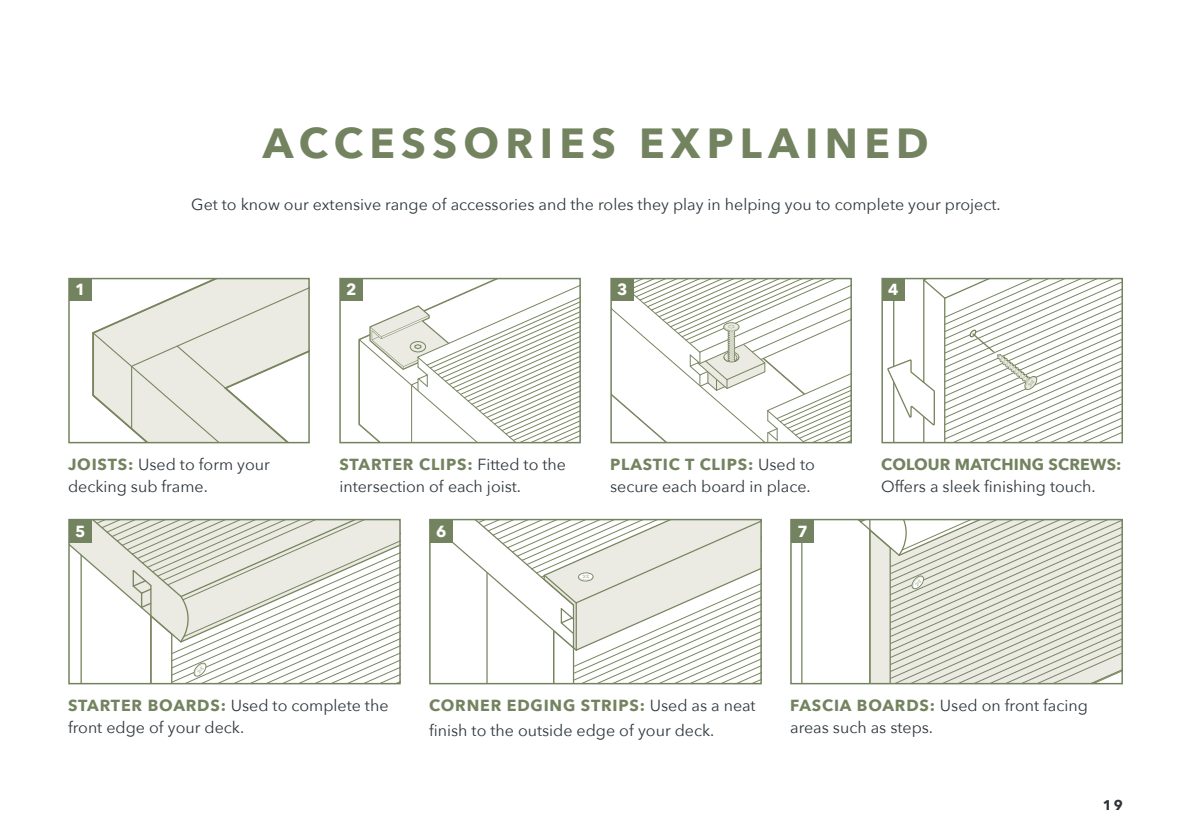
<style>
.page{position:relative;width:1191px;height:840px;background:#fff}
.page>*{position:absolute;margin:0;border:0;box-sizing:border-box;transform-origin:0 0}
.t1{font:700 42px "Avenir Next";letter-spacing:.15em;color:#73835f}
.t2{font:16px/22px "Avenir Next";color:#2e363c}
.t3{font:700 16px "Avenir Next";letter-spacing:.01em;color:#73835f}
.t4{font:700 16px "Avenir Next";color:#fff}
.t5{font:700 14px "Avenir Next";color:#2e363c}
.s1{font-weight:700;color:#73835f}
</style>
<div class="page">
<svg style="left:92px;top:281px;width:215px;height:159px"></svg>
<hr style="left:131px;top:366px;width:1px;height:62px;background:#78855f">
<div style="left:68px;top:278px;width:242px;height:165px;border:2px solid #73835f"></div>
<svg style="left:71px;top:521px;width:327px;height:160px"></svg>
<div style="left:68px;top:518px;width:333px;height:166px;border:2px solid #73835f"></div>
<svg style="left:358px;top:281px;width:220px;height:159px"></svg>
<hr style="left:411px;top:385px;width:1px;height:57px;background:#78855f">
<div style="left:339px;top:278px;width:242px;height:165px;border:2px solid #73835f"></div>
<svg style="left:432px;top:521px;width:327px;height:160px"></svg>
<div style="left:429px;top:518px;width:333px;height:166px;border:2px solid #73835f"></div>
<svg style="left:613px;top:281px;width:236px;height:159px"></svg>
<div style="left:610px;top:278px;width:242px;height:165px;border:2px solid #73835f"></div>
<svg style="left:793px;top:521px;width:327px;height:160px"></svg>
<div style="left:790px;top:518px;width:333px;height:166px;border:2px solid #73835f"></div>
<svg style="left:887px;top:281px;width:233px;height:159px"></svg>
<div style="left:881px;top:278px;width:242px;height:165px;border:2px solid #73835f"></div>
<div style="left:69px;top:278px;width:23px;height:23px;background:#73835f"></div>
<div style="left:340px;top:278px;width:23px;height:23px;background:#73835f"></div>
<div style="left:611px;top:278px;width:23px;height:23px;background:#73835f"></div>
<div style="left:882px;top:278px;width:22px;height:23px;background:#73835f"></div>
<div style="left:69px;top:519px;width:23px;height:23px;background:#73835f"></div>
<div style="left:430px;top:519px;width:22px;height:23px;background:#73835f"></div>
<div style="left:791px;top:519px;width:23px;height:23px;background:#73835f"></div>
<h1 class="t1" style="left:263px;top:107px;width:667px">ACCESSORIES EXPLAINED</h1>
<p class="t2" style="left:191px;top:192px;width:811px">Get to know our extensive range of accessories and the roles they play in helping you to complete your project.</p>
<p class="t4" style="left:75px;top:276px;width:12px">1</p>
<p class="t4" style="left:346px;top:276px;width:12px">2</p>
<p class="t4" style="left:617px;top:276px;width:12px">3</p>
<p class="t4" style="left:888px;top:276px;width:12px">4</p>
<p class="t2" style="left:68px;top:452px;width:203px"><span class="s1">JOISTS:</span> Used to form your decking sub frame.</p>
<p class="t2" style="left:339px;top:452px;width:228px"><span class="s1">STARTER CLIPS:</span> Fitted to the intersection of each joist.</p>
<p class="t2" style="left:610px;top:452px;width:206px"><span class="s1">PLASTIC T CLIPS:</span> Used to secure each board in place.</p>
<p class="t3" style="left:881px;top:450px;width:242px">COLOUR MATCHING SCREWS:</p>
<p class="t2" style="left:881px;top:474px;width:216px">Offers a sleek finishing touch.</p>
<p class="t4" style="left:75px;top:517px;width:12px">5</p>
<p class="t4" style="left:436px;top:517px;width:12px">6</p>
<p class="t4" style="left:797px;top:517px;width:12px">7</p>
<p class="t2" style="left:68px;top:693px;width:322px"><span class="s1">STARTER BOARDS:</span> Used to complete the front edge of your deck.</p>
<p class="t2" style="left:429px;top:692px;width:328px;line-height:24.2px"><span class="s1">CORNER EDGING STRIPS:</span> Used as a neat finish to the outside edge of your deck.</p>
<p class="t2" style="left:790px;top:693px;width:299px"><span class="s1">FASCIA BOARDS:</span> Used on front facing areas such as steps.</p>
<p class="t5" style="left:1102px;top:792px;width:22px">19</p>
</div>
